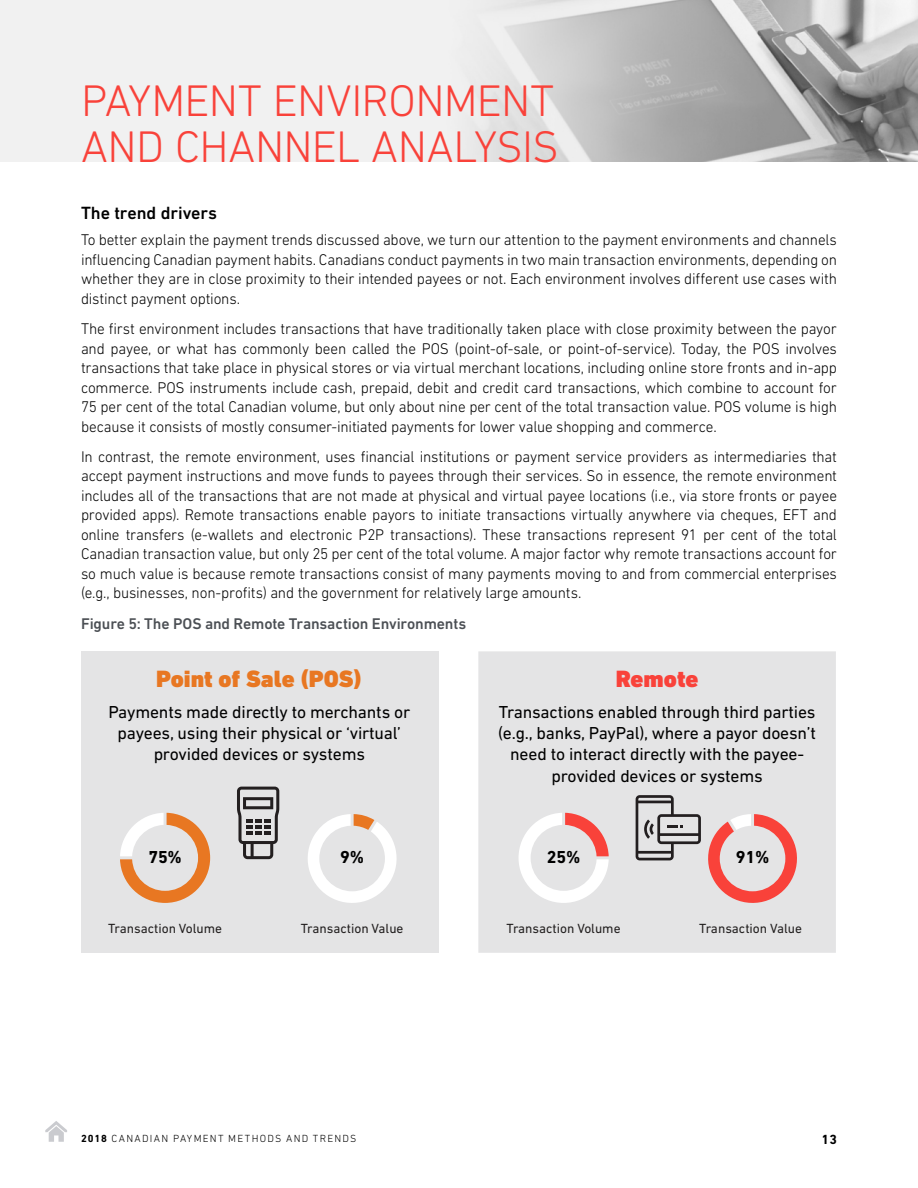
<style>
.page{position:relative;width:918px;height:1188px;background:#fff}
.page>*{position:absolute;margin:0;border:0;box-sizing:border-box;transform-origin:0 0}
.H1___Page_title___Re{font:300 45px/46.5px "DIN Next LT Pro";letter-spacing:-.015em;color:#f9423a}
.t1{font:900 24px "DIN Next LT Pro";color:#e87722}
.t2{font:900 24px "DIN Next LT Pro";color:#f9423a}
.H3___Paragraph_headi{font:500 18px "DIN Next LT Pro";letter-spacing:-.005em;color:#000}
.t3{font:17.7px/21.1px "DIN Next LT Pro";letter-spacing:-.01em;color:#000;text-align:center}
.t4{font:700 17.7px "DIN Next LT Pro";color:#000}
.Body{font:300 15.75px/19.5px "DIN Next LT Pro";letter-spacing:-.01em;color:#000;text-align:justify}
.H4___Figure_heading{font:500 15.75px "DIN Next LT Pro";letter-spacing:-.01em;color:#4b4f54}
.t5{font:13.5px "DIN Next LT Pro";color:#221f1f}
.t6{font:700 13.5px "DIN Next LT Pro";color:#000}
.t7{font:300 10.5px "DIN Next LT Pro";letter-spacing:.12em;color:#000}
.s1{font-weight:700}
</style>
<div class="page">
<img style="left:0;top:0;width:918px;height:162px">
<div style="left:478px;top:651px;width:358px;height:302px;background:#e4e4e5"></div>
<div style="left:81px;top:651px;width:358px;height:302px;background:#e4e4e5"></div>
<svg style="left:237px;top:787px;width:42px;height:72px"></svg>
<svg style="left:636px;top:795px;width:65px;height:65px"></svg>
<svg style="left:120px;top:813px;width:90px;height:90px"></svg>
<svg style="left:519px;top:813px;width:90px;height:90px"></svg>
<svg style="left:308px;top:814px;width:89px;height:89px"></svg>
<svg style="left:708px;top:814px;width:89px;height:89px"></svg>
<svg style="left:45px;top:1121px;width:22px;height:21px"></svg>
<p class="H1___Page_title___Re" style="left:81px;top:76px;width:479px">PAYMENT ENVIRONMENT<br>AND CHANNEL ANALYSIS</p>
<p class="H3___Paragraph_headi" style="left:81px;top:202px;width:138px">The trend drivers</p>
<p class="Body" style="left:81px;top:230px;width:758px">To better explain the payment trends discussed above, we turn our attention to the payment environments and channels influencing Canadian payment habits. Canadians conduct payments in two main transaction environments, depending on whether they are in close proximity to their intended payees or not. Each environment involves different use cases with distinct payment options.</p>
<p class="Body" style="left:81px;top:319px;width:758px">The first environment includes transactions that have traditionally taken place with close proximity between the payor and payee, or what has commonly been called the POS (point-of-sale, or point-of-service). Today, the POS involves transactions that take place in physical stores or via virtual merchant locations, including online store fronts and in-app commerce. POS instruments include cash, prepaid, debit and credit card transactions, which combine to account for 75 per cent of the total Canadian volume, but only about nine per cent of the total transaction value. POS volume is high because it consists of mostly consumer-initiated payments for lower value shopping and commerce.</p>
<p class="Body" style="left:81px;top:447px;width:758px">In contrast, the remote environment, uses financial institutions or payment service providers as intermediaries that accept payment instructions and move funds to payees through their services. So in essence, the remote environment includes all of the transactions that are not made at physical and virtual payee locations (i.e., via store fronts or payee provided apps). Remote transactions enable payors to initiate transactions virtually anywhere via cheques, EFT and online transfers (e-wallets and electronic P2P transactions). These transactions represent 91 per cent of the total Canadian transaction value, but only 25 per cent of the total volume. A major factor why remote transactions account for so much value is because remote transactions consist of many payments moving to and from commercial enterprises (e.g., businesses, non-profits) and the government for relatively large amounts.</p>
<p class="H4___Figure_heading" style="left:81px;top:614px;width:387px">Figure 5: The POS and Remote Transaction Environments</p>
<p class="t1" style="left:156px;top:665px;width:207px">Point of Sale (POS)</p>
<p class="t2" style="left:616px;top:665px;width:84px">Remote</p>
<p class="t3" style="left:108px;top:701px;width:304px">Payments made directly to merchants or payees, using their physical or ‘virtual’ provided devices or systems</p>
<p class="t3" style="left:498px;top:701px;width:320px">Transactions enabled through third parties (e.g., banks, PayPal), where a payor doesn’t need to interact directly with the payee&shy;provided devices or systems</p>
<p class="t4" style="left:148px;top:847px;width:35px">75%</p>
<p class="t5" style="left:108px;top:921px;width:116px">Transaction Volume</p>
<p class="t4" style="left:340px;top:847px;width:25px">9%</p>
<p class="t5" style="left:301px;top:921px;width:104px">Transaction Value</p>
<p class="t4" style="left:547px;top:847px;width:35px">25%</p>
<p class="t5" style="left:507px;top:921px;width:116px">Transaction Volume</p>
<p class="t4" style="left:736px;top:847px;width:35px">91%</p>
<p class="t5" style="left:699px;top:921px;width:104px">Transaction Value</p>
<p class="t7" style="left:81px;top:1132px;width:277px"><span class="s1">2018</span> CANADIAN PAYMENT METHODS AND TRENDS</p>
<p class="t6" style="left:822px;top:1132px;width:17px">13</p>
</div>
